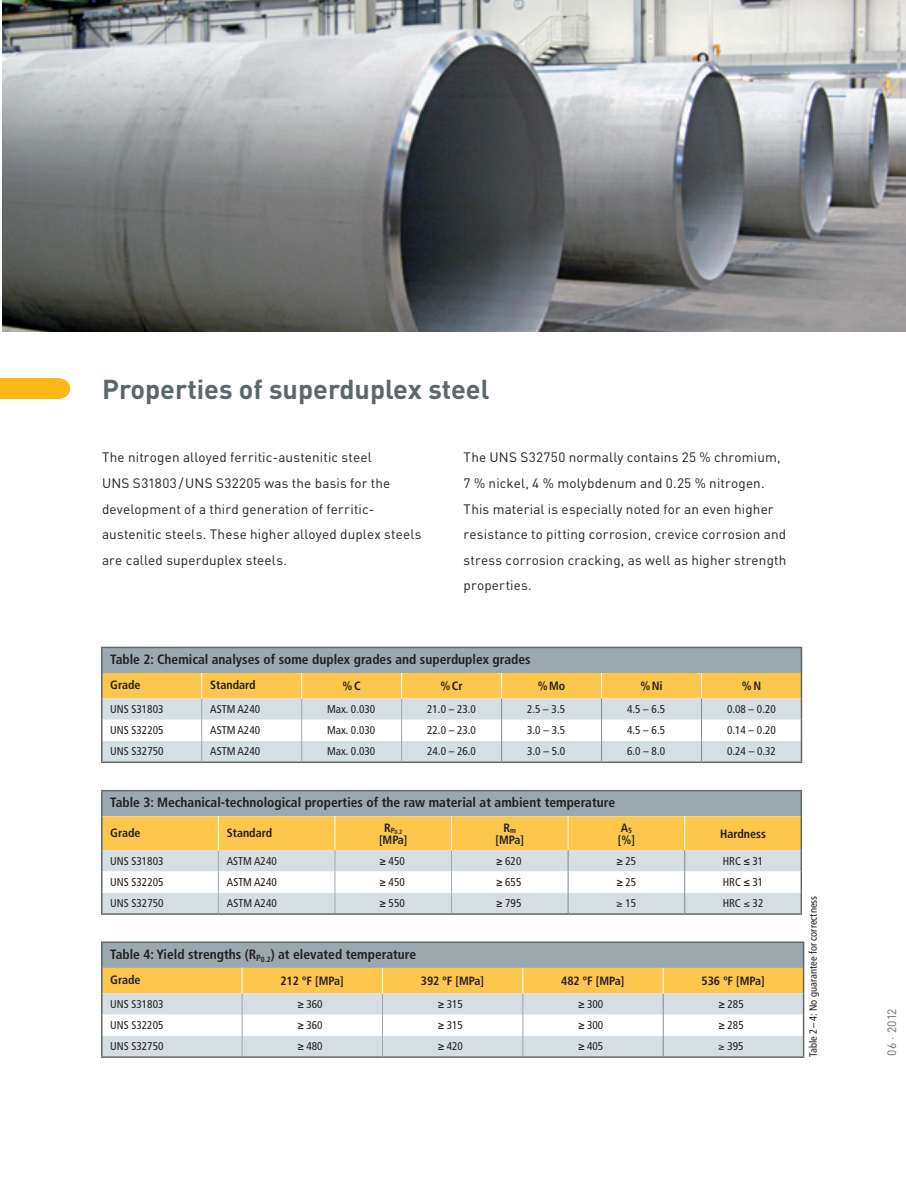
<style>
.page{position:relative;width:906px;height:1187px;background:#fff}
.page>*{position:absolute;margin:0;border:0;box-sizing:border-box;transform-origin:0 0}
.t1{font:700 27px "DIN";color:#5b686b}
.t2{font:13.5px/25.5px "DIN";letter-spacing:.01em;color:#231f20}
.t3{font:700 condensed 13.5px "Frutiger";color:#231f20}
.Tabelle_Head_mittig{font:700 condensed 12px/12px "Frutiger";color:#231f20;text-align:center}
.t4{font:12px "DIN";letter-spacing:.015em;color:#6d6f71}
.t5{font:condensed 11.25px "Frutiger";color:#231f20}
.t6{font:condensed 10.5px "Frutiger";color:#231f20}
.t7{font:700 condensed 6px "Frutiger";color:#231f20}
.s1{font-size:7.5px}
.s2{font-family:"Myriad Pro";font-weight:700;font-stretch:normal}
</style>
<div class="page">
<img style="left:2px;top:0;width:904px;height:332px">
<div style="left:0;top:378px;width:60px;height:20px;background:#fdb913"></div>
<div style="left:50px;top:378px;width:20px;height:20px;background:#fdb913;border-radius:50%"></div>
<hr style="left:202px;top:761px;width:100px;height:2px;background:#626962">
<hr style="left:302px;top:761px;width:99px;height:2px;background:#626962">
<hr style="left:401px;top:761px;width:100px;height:2px;background:#626962">
<hr style="left:501px;top:761px;width:100px;height:2px;background:#626962">
<hr style="left:601px;top:761px;width:100px;height:2px;background:#626962">
<hr style="left:701px;top:761px;width:101px;height:2px;background:#626962">
<hr style="left:800px;top:673px;width:2px;height:25px;background:#626962">
<hr style="left:800px;top:698px;width:2px;height:21px;background:#626962">
<hr style="left:800px;top:719px;width:2px;height:22px;background:#626962">
<hr style="left:800px;top:741px;width:2px;height:20px;background:#626962">
<hr style="left:101px;top:761px;width:101px;height:2px;background:#626962">
<hr style="left:101px;top:646px;width:101px;height:2px;background:#626962">
<hr style="left:202px;top:646px;width:100px;height:2px;background:#626962">
<hr style="left:302px;top:646px;width:99px;height:2px;background:#626962">
<hr style="left:401px;top:646px;width:100px;height:2px;background:#626962">
<hr style="left:501px;top:646px;width:100px;height:2px;background:#626962">
<hr style="left:601px;top:646px;width:100px;height:2px;background:#626962">
<hr style="left:701px;top:646px;width:101px;height:2px;background:#626962">
<hr style="left:800px;top:648px;width:2px;height:25px;background:#5b686b">
<svg style="left:101px;top:648px;width:700px;height:113px"></svg>
<hr style="left:218px;top:913px;width:117px;height:1px;background:#626962">
<hr style="left:335px;top:913px;width:116px;height:1px;background:#626962">
<hr style="left:451px;top:913px;width:117px;height:1px;background:#626962">
<hr style="left:568px;top:913px;width:116px;height:1px;background:#626962">
<hr style="left:684px;top:913px;width:118px;height:1px;background:#626962">
<hr style="left:800px;top:816px;width:2px;height:34px;background:#626962">
<hr style="left:800px;top:850px;width:2px;height:21px;background:#626962">
<hr style="left:800px;top:871px;width:2px;height:21px;background:#626962">
<hr style="left:800px;top:892px;width:2px;height:21px;background:#626962">
<hr style="left:101px;top:913px;width:117px;height:1px;background:#626962">
<hr style="left:101px;top:789px;width:117px;height:2px;background:#626962">
<hr style="left:218px;top:789px;width:117px;height:2px;background:#626962">
<hr style="left:335px;top:789px;width:116px;height:2px;background:#626962">
<hr style="left:451px;top:789px;width:117px;height:2px;background:#626962">
<hr style="left:568px;top:789px;width:116px;height:2px;background:#626962">
<hr style="left:684px;top:789px;width:118px;height:2px;background:#626962">
<hr style="left:800px;top:791px;width:2px;height:25px;background:#5b686b">
<svg style="left:101px;top:791px;width:700px;height:122px"></svg>
<hr style="left:242px;top:1056px;width:140px;height:1px;background:#626962">
<hr style="left:382px;top:1056px;width:141px;height:1px;background:#626962">
<hr style="left:523px;top:1056px;width:140px;height:1px;background:#626962">
<hr style="left:663px;top:1056px;width:141px;height:1px;background:#626962">
<hr style="left:101px;top:1056px;width:141px;height:1px;background:#626962">
<hr style="left:101px;top:941px;width:141px;height:1px;background:#626962">
<hr style="left:242px;top:941px;width:140px;height:1px;background:#626962">
<hr style="left:382px;top:941px;width:141px;height:1px;background:#626962">
<hr style="left:523px;top:941px;width:140px;height:1px;background:#626962">
<hr style="left:663px;top:941px;width:141px;height:1px;background:#626962">
<svg style="left:101px;top:942px;width:703px;height:114px"></svg>
<p class="t1" style="left:102px;top:371px;width:389px">Properties of superduplex steel</p>
<p class="t2" style="left:102px;top:445px;width:321px">The nitrogen alloyed ferritic-austenitic steel<br>UNS S31803/UNS S32205 was the basis for the development of a third generation of ferritic&shy;austenitic steels. These higher alloyed duplex steels are called superduplex steels.</p>
<p class="t2" style="left:463px;top:445px;width:324px">The UNS S32750 normally contains 25 % chromium, 7 % nickel, 4 % molybdenum and 0.25 % nitrogen.<br>This material is especially noted for an even higher resistance to pitting corrosion, crevice corrosion and stress corrosion cracking, as well as higher strength properties.</p>
<p class="t3" style="left:110px;top:651px;width:422px">Table 2: Chemical analyses of some duplex grades and superduplex grades</p>
<p class="Tabelle_Head_mittig" style="left:110px;top:679px;width:32px">Grade</p>
<p class="Tabelle_Head_mittig" style="left:210px;top:679px;width:47px">Standard</p>
<p class="Tabelle_Head_mittig" style="left:342px;top:680px;width:20px">%C</p>
<p class="Tabelle_Head_mittig" style="left:440px;top:680px;width:24px">%Cr</p>
<p class="Tabelle_Head_mittig" style="left:538px;top:680px;width:29px">%Mo</p>
<p class="Tabelle_Head_mittig" style="left:640px;top:680px;width:24px">%Ni</p>
<p class="Tabelle_Head_mittig" style="left:742px;top:680px;width:21px">%N</p>
<p class="t5" style="left:110px;top:702px;width:55px">UNS S31803</p>
<p class="t5" style="left:210px;top:702px;width:51px">ASTM A240</p>
<p class="t5" style="left:327px;top:702px;width:50px">Max. 0.030</p>
<p class="t5" style="left:427px;top:702px;width:50px">21.0 – 23.0</p>
<p class="t5" style="left:527px;top:702px;width:40px">2.5 – 3.5</p>
<p class="t5" style="left:627px;top:702px;width:40px">4.5 – 6.5</p>
<p class="t5" style="left:727px;top:702px;width:50px">0.08 – 0.20</p>
<p class="t5" style="left:110px;top:723px;width:55px">UNS S32205</p>
<p class="t5" style="left:210px;top:723px;width:51px">ASTM A240</p>
<p class="t5" style="left:327px;top:723px;width:50px">Max. 0.030</p>
<p class="t5" style="left:427px;top:723px;width:50px">22.0 – 23.0</p>
<p class="t5" style="left:527px;top:723px;width:40px">3.0 – 3.5</p>
<p class="t5" style="left:627px;top:723px;width:40px">4.5 – 6.5</p>
<p class="t5" style="left:727px;top:723px;width:50px">0.14 – 0.20</p>
<p class="t5" style="left:110px;top:745px;width:55px">UNS S32750</p>
<p class="t5" style="left:210px;top:745px;width:51px">ASTM A240</p>
<p class="t5" style="left:327px;top:745px;width:50px">Max. 0.030</p>
<p class="t5" style="left:427px;top:745px;width:50px">24.0 – 26.0</p>
<p class="t5" style="left:527px;top:745px;width:40px">3.0 – 5.0</p>
<p class="t5" style="left:627px;top:745px;width:40px">6.0 – 8.0</p>
<p class="t5" style="left:727px;top:745px;width:50px">0.24 – 0.32</p>
<p class="t3" style="left:110px;top:794px;width:506px">Table 3: Mechanical-technological properties of the raw material at ambient temperature</p>
<p class="Tabelle_Head_mittig" style="left:110px;top:826px;width:32px">Grade</p>
<p class="Tabelle_Head_mittig" style="left:227px;top:826px;width:47px">Standard</p>
<p class="t7" style="left:384px;top:828px;width:20px"><sup>R</sup><span class="s1">P</span>0.2</p>
<p class="Tabelle_Head_mittig" style="left:379px;top:833px;width:30px">[MPa]</p>
<p class="Tabelle_Head_mittig" style="left:495px;top:821px;width:30px">R<sub>m </sub>[MPa]</p>
<p class="Tabelle_Head_mittig" style="left:618px;top:821px;width:19px;text-align:left">A<sub>5 </sub>[%]</p>
<p class="Tabelle_Head_mittig" style="left:720px;top:827px;width:47px">Hardness</p>
<p class="t5" style="left:110px;top:854px;width:55px">UNS S31803</p>
<p class="t5" style="left:227px;top:854px;width:51px">ASTM A240</p>
<p class="t5" style="left:379px;top:854px;width:27px"><span class="s2">≥</span> 450</p>
<p class="t5" style="left:496px;top:854px;width:27px"><span class="s2">≥</span> 620</p>
<p class="t5" style="left:616px;top:854px;width:21px"><span class="s2">≥</span>25</p>
<p class="t5" style="left:723px;top:854px;width:42px">HRC <span class="s2">≤</span> 31</p>
<p class="t5" style="left:110px;top:875px;width:55px">UNS S32205</p>
<p class="t5" style="left:227px;top:875px;width:51px">ASTM A240</p>
<p class="t5" style="left:379px;top:875px;width:27px"><span class="s2">≥</span> 450</p>
<p class="t5" style="left:496px;top:875px;width:27px"><span class="s2">≥</span> 655</p>
<p class="t5" style="left:616px;top:875px;width:21px"><span class="s2">≥</span>25</p>
<p class="t5" style="left:723px;top:875px;width:42px">HRC <span class="s2">≤</span> 31</p>
<p class="t5" style="left:110px;top:896px;width:55px">UNS S32750</p>
<p class="t5" style="left:227px;top:896px;width:51px">ASTM A240</p>
<p class="t5" style="left:379px;top:896px;width:27px"><span class="s2">≥</span> 550</p>
<p class="t5" style="left:496px;top:896px;width:27px"><span class="s2">≥</span> 795</p>
<p class="t5" style="left:616px;top:896px;width:21px">≥ 15</p>
<p class="t5" style="left:722px;top:896px;width:42px">HRC ≤ 32</p>
<p class="t3" style="left:110px;top:946px;width:307px">Table 4: Yield strengths (R<sub>P</sub><sub>0.2</sub>) at elevated temperature</p>
<p class="Tabelle_Head_mittig" style="left:110px;top:974px;width:32px">Grade</p>
<p class="Tabelle_Head_mittig" style="left:280px;top:974px;width:65px">212 ºF [MPa]</p>
<p class="Tabelle_Head_mittig" style="left:421px;top:974px;width:65px">392 ºF [MPa]</p>
<p class="Tabelle_Head_mittig" style="left:561px;top:974px;width:65px">482 ºF [MPa]</p>
<p class="Tabelle_Head_mittig" style="left:701px;top:974px;width:65px">536 ºF [MPa]</p>
<p class="t5" style="left:110px;top:997px;width:55px">UNS S31803</p>
<p class="t5" style="left:297px;top:997px;width:27px"><span class="s2">≥</span> 360</p>
<p class="t5" style="left:438px;top:997px;width:27px"><span class="s2">≥</span> 315</p>
<p class="t5" style="left:578px;top:997px;width:27px"><span class="s2">≥</span> 300</p>
<p class="t5" style="left:718px;top:997px;width:27px"><span class="s2">≥</span> 285</p>
<p class="t5" style="left:110px;top:1018px;width:55px">UNS S32205</p>
<p class="t5" style="left:297px;top:1018px;width:27px"><span class="s2">≥</span> 360</p>
<p class="t5" style="left:438px;top:1018px;width:27px"><span class="s2">≥</span> 315</p>
<p class="t5" style="left:578px;top:1018px;width:27px"><span class="s2">≥</span> 300</p>
<p class="t5" style="left:718px;top:1018px;width:27px"><span class="s2">≥</span> 285</p>
<p class="t5" style="left:110px;top:1039px;width:55px">UNS S32750</p>
<p class="t5" style="left:297px;top:1039px;width:27px"><span class="s2">≥</span> 480</p>
<p class="t5" style="left:438px;top:1039px;width:27px"><span class="s2">≥</span> 420</p>
<p class="t5" style="left:578px;top:1039px;width:27px"><span class="s2">≥</span> 405</p>
<p class="t5" style="left:718px;top:1039px;width:27px">≥ 395</p>
<p class="t6" style="left:807px;top:1057px;width:163px;rotate:-90deg">Table 2 – 4: No guarantee for correctness</p>
<p class="t4" style="left:885px;top:1055px;width:49px;rotate:-90deg">06 · 2012</p>
</div>
